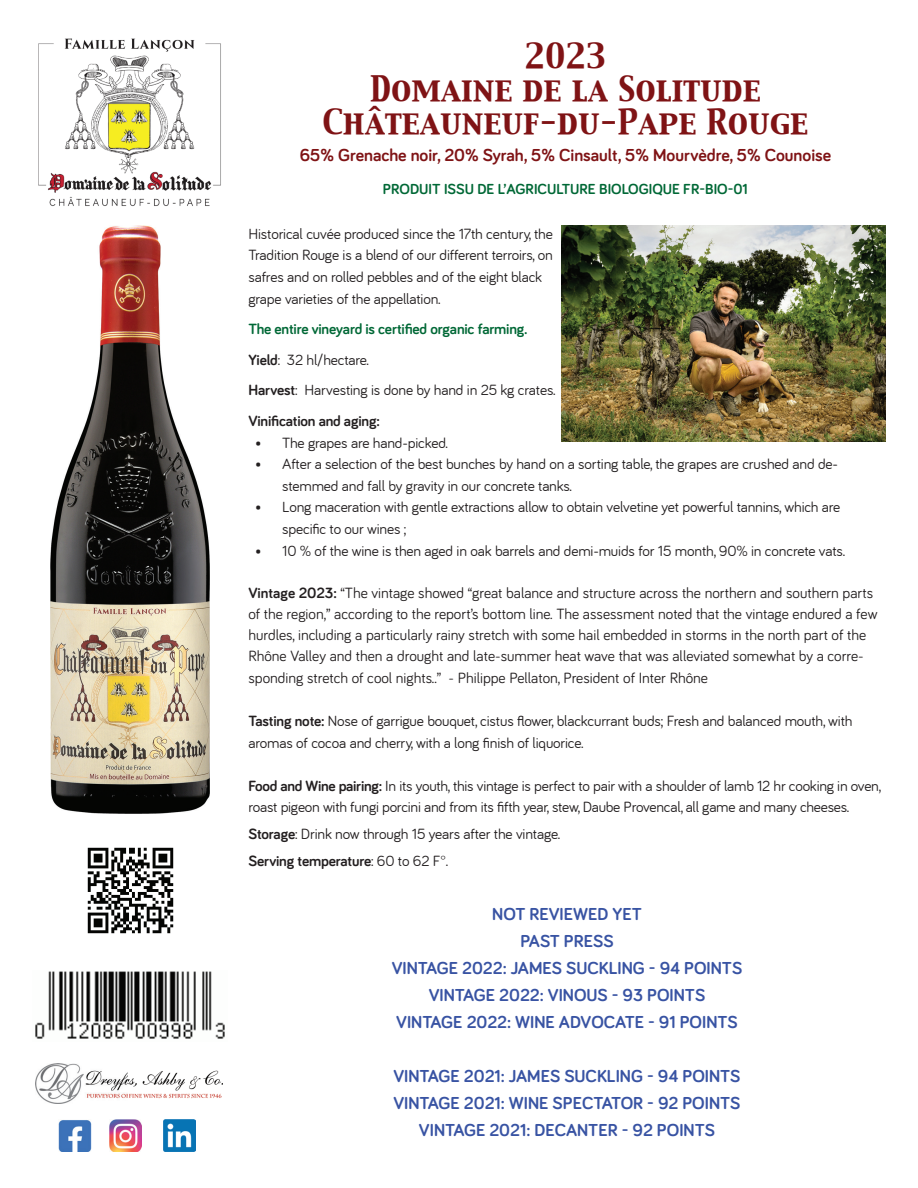
<style>
.page{position:relative;width:918px;height:1188px;background:#fff}
.page>*{position:absolute;margin:0;border:0;box-sizing:border-box;transform-origin:0 0}
.t1{font:30.6px/33px "Capitals";color:#7f1315;text-align:center}
.t2{font:700 17.85px/27px "Bariol";color:#3853a3;text-align:center}
.t3{font:700 17.85px "Bariol";color:#7f1315}
.t4{font:15.3px/21.6px "Bariol";letter-spacing:-.01em;color:#231f20}
.t5{font:15.3px/21.1px "Bariol";color:#231f20}
.t6{font:700 15px "Bariol";color:#006836}
.s1{font-weight:700;color:#006836}
.s2{font-weight:700}
</style>
<div class="page">
<img style="left:51px;top:226px;width:159px;height:588px">
<img style="left:561px;top:225px;width:324px;height:217px">
<img style="left:35px;top:971px;width:190px;height:68px">
<img style="left:87px;top:847px;width:87px;height:87px">
<img style="left:38px;top:38px;width:183px;height:168px">
<img style="left:36px;top:1063px;width:186px;height:41px">
<img style="left:59px;top:1120px;width:32px;height:32px">
<img style="left:109px;top:1120px;width:33px;height:32px">
<img style="left:163px;top:1120px;width:32px;height:32px">
<h1 class="t1" style="left:323px;top:41px;width:487px">2023<br>Domaine de la Solitude<br>Châteauneuf-du-Pape Rouge</h1>
<p class="t3" style="left:300px;top:143px;width:533px">65% Grenache noir, 20% Syrah, 5% Cinsault, 5% Mourvèdre, 5% Counoise</p>
<p class="t6" style="left:383px;top:179px;width:367px">PRODUIT ISSU DE L’AGRICULTURE BIOLOGIQUE FR-BIO-01</p>
<p class="t4" style="left:248px;top:223px;width:306px">Historical cuvée produced since the 17th century, the Tradition Rouge is a blend of our different terroirs, on safres and on rolled pebbles and of the eight black grape varieties of the appellation.</p>
<p class="t4" style="left:248px;top:314px;width:309px;line-height:30.6px"><span class="s1">The entire vineyard is certified organic farming.<br></span><span class="s2">Yield</span>: 32 hl/hectare.<br><span class="s2">Harvest</span>: Harvesting is done by hand in 25 kg crates.<br><span class="s2">Vinification and aging:</span></p>
<p class="t4" style="left:255px;top:432px;width:194px">• The grapes are hand-picked.</p>
<p class="t4" style="left:282px;top:453px;width:557px;text-indent:-27px">• After a selection of the best bunches by hand on a sorting table, the grapes are crushed and de&shy;stemmed and fall by gravity in our concrete tanks.</p>
<p class="t4" style="left:282px;top:496px;width:560px;text-indent:-27px">• Long maceration with gentle extractions allow to obtain velvetine yet powerful tannins, which are specific to our wines ;</p>
<p class="t4" style="left:255px;top:540px;width:591px">• 10 % of the wine is then aged in oak barrels and demi-muids for 15 month, 90% in concrete vats.</p>
<p class="t5" style="left:248px;top:582px;width:631px"><span class="s2">Vintage 2023:</span> “The vintage showed “great balance and structure across the northern and southern parts of the region,” according to the report’s bottom line. The assessment noted that the vintage endured a few hurdles, including a particularly rainy stretch with some hail embedded in storms in the north part of the Rhône Valley and then a drought and late-summer heat wave that was alleviated somewhat by a corre&shy;sponding stretch of cool nights..” - Philippe Pellaton, President of Inter Rhône</p>
<p class="t4" style="left:248px;top:710px;width:606px"><span class="s2">Tasting note:</span> Nose of garrigue bouquet, cistus flower, blackcurrant buds; Fresh and balanced mouth, with aromas of cocoa and cherry, with a long finish of liquorice.</p>
<p class="t4" style="left:248px;top:775px;width:634px"><span class="s2">Food and Wine pairing:</span> In its youth, this vintage is perfect to pair with a shoulder of lamb 12 hr cooking in oven, roast pigeon with fungi porcini and from its fifth year, stew, Daube Provencal, all game and many cheeses.</p>
<p class="t4" style="left:248px;top:821px;width:313px;line-height:27px"><span class="s2">Storage</span>: Drink now through 15 years after the vintage.<br><span class="s2">Serving temperature</span>: 60 to 62 F°.</p>
<p class="t2" style="left:392px;top:900px;width:352px">NOT REVIEWED YET<br>PAST PRESS<br>VINTAGE 2022: JAMES SUCKLING - 94 POINTS<br>VINTAGE 2022: VINOUS - 93 POINTS<br>VINTAGE 2022: WINE ADVOCATE - 91 POINTS</p>
<p class="t2" style="left:393px;top:1062px;width:349px">VINTAGE 2021: JAMES SUCKLING - 94 POINTS<br>VINTAGE 2021: WINE SPECTATOR - 92 POINTS<br>VINTAGE 2021: DECANTER - 92 POINTS</p>
</div>
